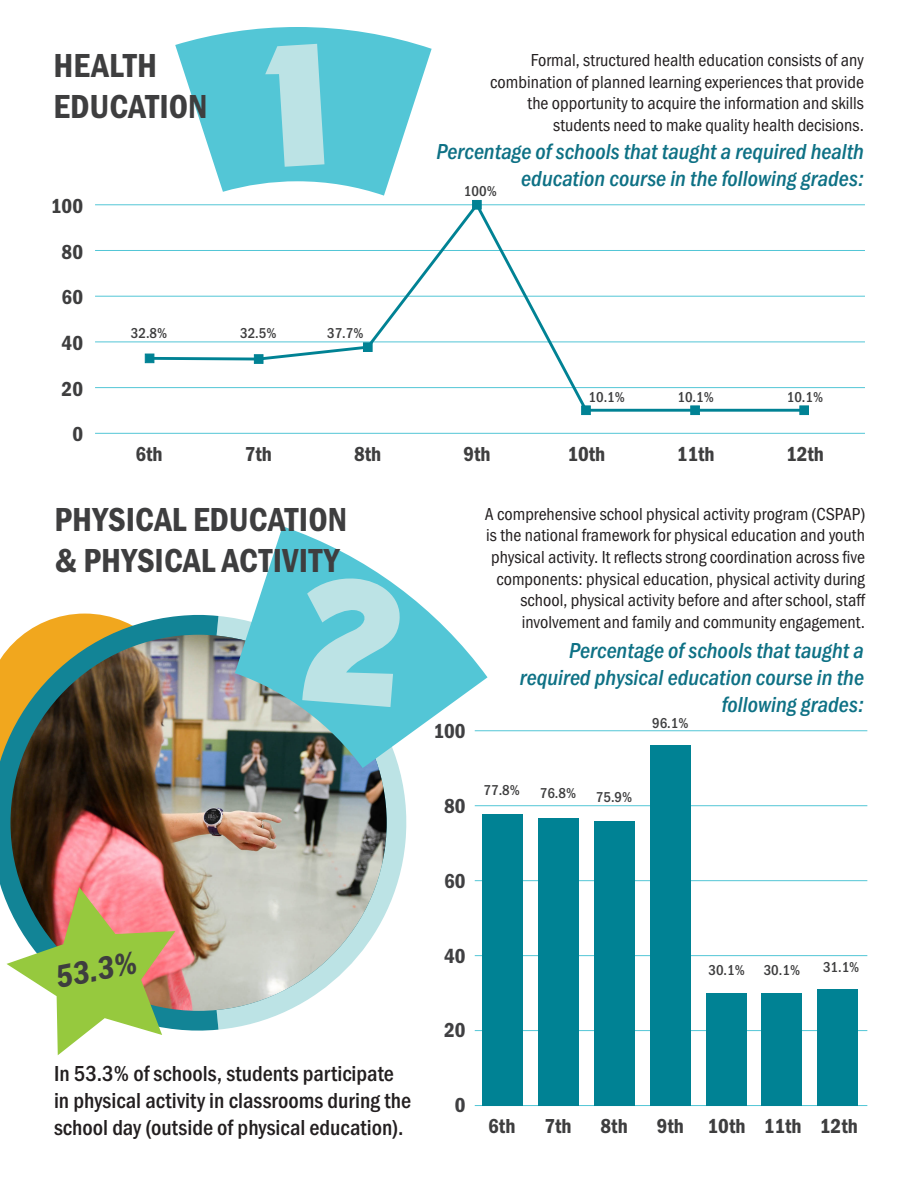
<style>
.page{position:relative;width:918px;height:1188px;background:#fff}
.page>*{position:absolute;margin:0;border:0;box-sizing:border-box;transform-origin:0 0}
.t1{font:34.5px/41.4px "Franklin Gothic URW Con Dem";color:#3e3e3f}
.t2{font:33px "Franklin Gothic URW Con Dem Ita";color:#3e3e3f}
.t3{font:22.5px/27px "Franklin Gothic URW Con Med Ita";color:#0e7185;text-align:right}
.t4{font:500 22.5px/27px "Franklin Gothic URW Cond";color:#231f20}
.t5{font:21px "Franklin Gothic URW Con Dem";color:#3e3e3f}
.t6{font:21px "Franklin Gothic URW Con Dem";color:#404042}
.t7{font:18px/21.6px "Franklin Gothic URW Cond";color:#231f20;text-align:right}
.t8{font:500 14.85px "Franklin Gothic URW Cond";color:#3e3e3f}
</style>
<div class="page">
<hr style="left:95px;top:433px;width:770px;height:1px;background:#53c6d6">
<hr style="left:95px;top:387px;width:770px;height:1px;background:#53c6d6">
<hr style="left:95px;top:342px;width:770px;height:1px;background:#53c6d6">
<hr style="left:95px;top:296px;width:770px;height:1px;background:#53c6d6">
<hr style="left:95px;top:250px;width:770px;height:1px;background:#53c6d6">
<hr style="left:95px;top:205px;width:770px;height:1px;background:#53c6d6">
<svg style="left:147px;top:204px;width:660px;height:210px"></svg>
<div style="left:145px;top:354px;width:9px;height:9px;background:#008294;border:1px solid #008294"></div>
<div style="left:254px;top:354px;width:9px;height:10px;background:#008294;border:1px solid #008294"></div>
<div style="left:363px;top:342px;width:9px;height:10px;background:#008294;border:1px solid #008294"></div>
<div style="left:472px;top:200px;width:10px;height:9px;background:#008294;border:1px solid #008294"></div>
<div style="left:581px;top:406px;width:10px;height:9px;background:#008294;border:1px solid #008294"></div>
<div style="left:690px;top:406px;width:10px;height:9px;background:#008294;border:1px solid #008294"></div>
<div style="left:800px;top:406px;width:9px;height:9px;background:#008294"></div>
<svg style="left:218px;top:616px;width:189px;height:414px"></svg>
<svg style="left:0;top:615px;width:218px;height:416px;background:#8aa377"></svg>
<img style="left:10px;top:635px;width:377px;height:376px;border-radius:188px">
<svg style="left:235px;top:526px;width:253px;height:242px"></svg>
<svg style="left:7px;top:887px;width:168px;height:168px"></svg>
<hr style="left:475px;top:1105px;width:392px;height:1px;background:#53c6d6">
<hr style="left:475px;top:1030px;width:392px;height:1px;background:#53c6d6">
<hr style="left:475px;top:955px;width:392px;height:1px;background:#53c6d6">
<hr style="left:475px;top:880px;width:392px;height:1px;background:#53c6d6">
<hr style="left:475px;top:805px;width:392px;height:1px;background:#53c6d6">
<hr style="left:475px;top:731px;width:392px;height:1px;background:#53c6d6">
<div style="left:483px;top:814px;width:40px;height:292px;background:#008294"></div>
<div style="left:538px;top:818px;width:41px;height:288px;background:#008294"></div>
<div style="left:594px;top:821px;width:40px;height:285px;background:#008294"></div>
<div style="left:650px;top:745px;width:40px;height:361px;background:#008294"></div>
<div style="left:706px;top:993px;width:40px;height:113px;background:#008294"></div>
<div style="left:762px;top:993px;width:40px;height:113px;background:#008294"></div>
<div style="left:818px;top:989px;width:40px;height:117px;background:#008294"></div>
<svg style="left:175px;top:27px;width:257px;height:169px"></svg>
<div style="left:299px;top:575px;width:104px;height:132px;background:#53c6d6"></div>
<h3 class="t1" style="left:54px;top:43px;width:156px">HEALTH<br>EDUCATION</h3>
<p class="t7" style="left:490px;top:48px;width:375px">Formal, structured health education consists of any combination of planned learning experiences that provide the opportunity to acquire the information and skills students need to make quality health decisions.</p>
<p class="t5" style="left:51px;top:192px;width:34px">100</p>
<p class="t5" style="left:62px;top:237px;width:23px">80</p>
<p class="t5" style="left:62px;top:283px;width:23px">60</p>
<p class="t5" style="left:62px;top:329px;width:23px">40</p>
<p class="t5" style="left:62px;top:375px;width:23px">20</p>
<p class="t5" style="left:72px;top:420px;width:12px">0</p>
<p class="t8" style="left:131px;top:323px;width:38px">32.8%</p>
<p class="t5" style="left:135px;top:440px;width:29px">6th</p>
<p class="t8" style="left:240px;top:323px;width:38px">32.5%</p>
<p class="t8" style="left:327px;top:323px;width:38px">37.7%</p>
<p class="t5" style="left:245px;top:440px;width:29px">7th</p>
<p class="t5" style="left:354px;top:440px;width:29px">8th</p>
<h3 class="t1" style="left:55px;top:497px;width:294px">PHYSICAL EDUCATION &amp; PHYSICAL ACTIVITY</h3>
<p class="t2" style="left:53px;top:959px;width:84px;rotate:-11deg">53.3%</p>
<p class="t4" style="left:54px;top:1058px;width:359px">In 53.3% of schools, students participate in physical activity in classrooms during the school day (outside of physical education).</p>
<p class="t3" style="left:436px;top:136px;width:429px">Percentage of schools that taught a required health education course in the following grades:</p>
<p class="t8" style="left:464px;top:181px;width:34px">100%</p>
<p class="t5" style="left:463px;top:440px;width:29px">9th</p>
<p class="t8" style="left:589px;top:386px;width:38px">10.1%</p>
<p class="t8" style="left:677px;top:386px;width:38px">10.1%</p>
<p class="t8" style="left:787px;top:386px;width:38px">10.1%</p>
<p class="t5" style="left:567px;top:440px;width:39px">10th</p>
<p class="t5" style="left:677px;top:440px;width:39px">11th</p>
<p class="t5" style="left:786px;top:440px;width:39px">12th</p>
<p class="t6" style="left:433px;top:717px;width:34px">100</p>
<p class="t6" style="left:444px;top:792px;width:23px">80</p>
<p class="t7" style="left:485px;top:502px;width:382px">A comprehensive school physical activity program (CSPAP) is the national framework for physical education and youth physical activity. It reflects strong coordination across five components: physical education, physical activity during school, physical activity before and after school, staff involvement and family and community engagement.</p>
<p class="t3" style="left:520px;top:636px;width:346px">Percentage of schools that taught a required physical education course in the following grades:</p>
<p class="t8" style="left:652px;top:712px;width:38px">96.1%</p>
<p class="t8" style="left:484px;top:780px;width:38px">77.8%</p>
<p class="t8" style="left:540px;top:783px;width:38px">76.8%</p>
<p class="t8" style="left:596px;top:787px;width:38px">75.9%</p>
<p class="t6" style="left:444px;top:867px;width:23px">60</p>
<p class="t6" style="left:444px;top:941px;width:23px">40</p>
<p class="t6" style="left:444px;top:1016px;width:23px">20</p>
<p class="t6" style="left:455px;top:1091px;width:12px">0</p>
<p class="t5" style="left:488px;top:1112px;width:29px">6th</p>
<p class="t8" style="left:708px;top:959px;width:38px">30.1%</p>
<p class="t8" style="left:764px;top:959px;width:38px">30.1%</p>
<p class="t8" style="left:823px;top:956px;width:38px">31.1%</p>
<p class="t5" style="left:544px;top:1112px;width:29px">7th</p>
<p class="t5" style="left:601px;top:1112px;width:29px">8th</p>
<p class="t5" style="left:657px;top:1112px;width:29px">9th</p>
<p class="t5" style="left:708px;top:1112px;width:39px">10th</p>
<p class="t5" style="left:764px;top:1112px;width:39px">11th</p>
<p class="t5" style="left:820px;top:1112px;width:39px">12th</p>
</div>
